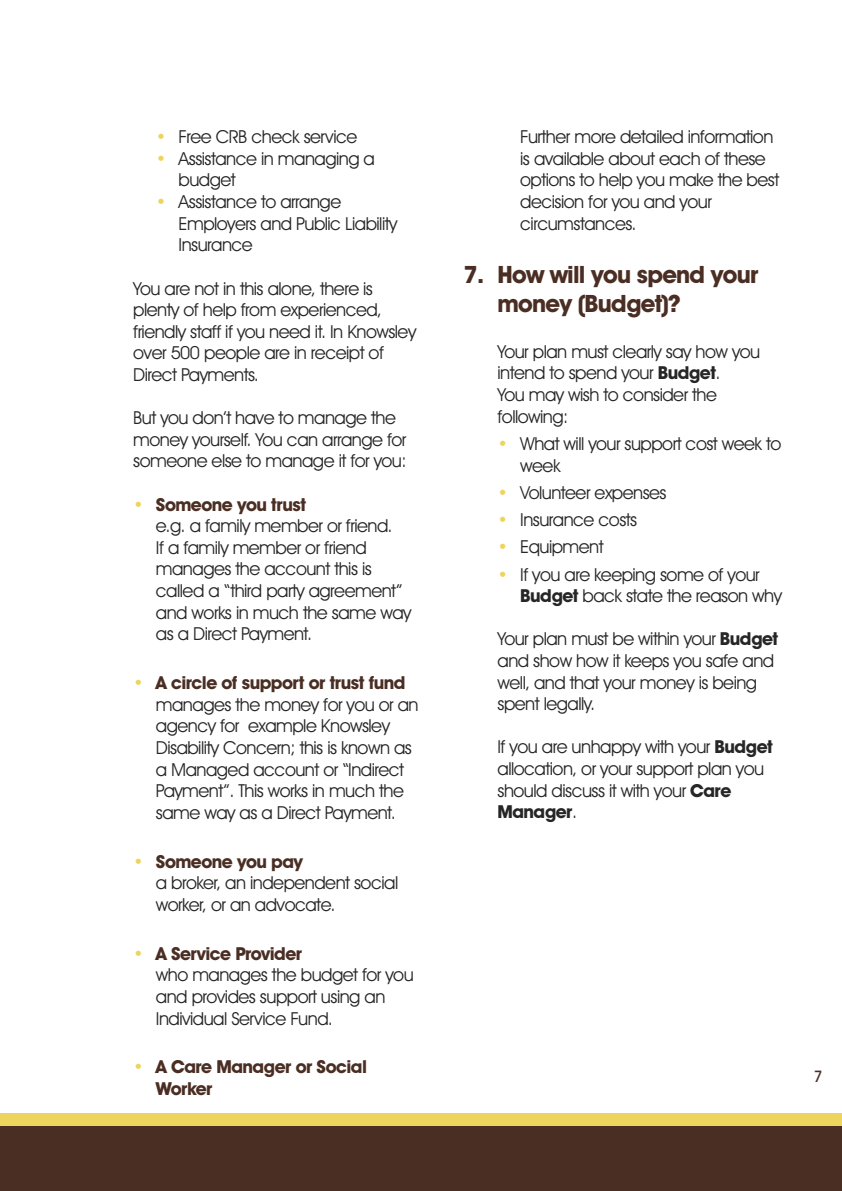
<style>
.page{position:relative;width:842px;height:1191px;background:#fff}
.page>*{position:absolute;margin:0;border:0;box-sizing:border-box;transform-origin:0 0}
.t1{font:700 24px/28.8px "Avant Garde IT Cby BT";letter-spacing:-.03em;color:#4a2e23}
.t2{font:18px/21.6px "Avant Garde IT Cby BT";letter-spacing:-.03em;color:#272627}
.t3{font:700 18px/21.6px "Avant Garde IT Cby BT";letter-spacing:-.03em;color:#4a2e23}
.t4{font:500 16px "Avant Garde IT Cby BT";color:#4a2e23}
.s1{color:#edd45c}
.s2{font-weight:700;color:#4a2e23}
.s3{font-weight:400;color:#edd45c}
.s4{font-weight:700}
</style>
<div class="page">
<div style="left:0;top:1113px;width:842px;height:65px;background:#edd45c"></div>
<div style="left:0;top:1126px;width:842px;height:65px;background:#4a2e23"></div>
<p class="t2" style="left:156px;top:128px;width:203px"><span class="s1">•</span> Free CRB check service</p>
<p class="t2" style="left:179px;top:149px;width:198px;text-indent:-23px"><span class="s1">•</span> Assistance in managing a budget</p>
<p class="t2" style="left:179px;top:192px;width:220px;text-indent:-23px"><span class="s1">•</span> Assistance to arrange<br>Employers and Public Liability<br>Insurance</p>
<p class="t2" style="left:133px;top:279px;width:285px">You are not in this alone, there is plenty of help from experienced, friendly staff if you need it. In Knowsley over 500 people are in receipt of<br>Direct Payments.</p>
<p class="t2" style="left:133px;top:408px;width:275px">But you don’t have to manage the money yourself. You can arrange for someone else to manage it for you:</p>
<p class="t2" style="left:156px;top:495px;width:257px;text-indent:-23px"><span class="s1">•</span> <span class="s2">Someone you trust<br></span>e.g. a family member or friend.<br>If a family member or friend manages the account this is called a “third party agreement” and works in much the same way as a Direct Payment.</p>
<p class="t2" style="left:156px;top:673px;width:264px;text-indent:-23px"><span class="s1">•</span> <span class="s2">A circle of support or trust fund </span>manages the money for you or an agency for example Knowsley<br>Disability Concern; this is known as a Managed account or “Indirect<br>Payment”. This works in much the same way as a Direct Payment.</p>
<p class="t2" style="left:156px;top:852px;width:244px;text-indent:-23px"><span class="s1">•</span> <span class="s2">Someone you pay<br></span>a broker, an independent social worker, or an advocate.</p>
<p class="t2" style="left:156px;top:944px;width:259px;text-indent:-23px"><span class="s1">•</span> <span class="s2">A Service Provider<br></span>who manages the budget for you and provides support using an<br>Individual Service Fund.</p>
<p class="t3" style="left:156px;top:1057px;width:213px;text-indent:-23px"><span class="s3">•</span> A Care Manager or Social<br>Worker</p>
<p class="t2" style="left:520px;top:128px;width:261px">Further more detailed information is available about each of these options to help you make the best decision for you and your circumstances.</p>
<h1 class="t1" style="left:497px;top:262px;width:262px;text-indent:-34px">7. How will you spend your money (Budget)?</h1>
<p class="t2" style="left:497px;top:342px;width:264px">Your plan must clearly say how you intend to spend your <span class="s4">Budget</span>.<br>You may wish to consider the following:</p>
<p class="t2" style="left:520px;top:434px;width:263px;text-indent:-23px"><span class="s1">•</span> What will your support cost week to week</p>
<p class="t2" style="left:497px;top:483px;width:171px"><span class="s1">•</span> Volunteer expenses</p>
<p class="t2" style="left:497px;top:510px;width:141px"><span class="s1">•</span> Insurance costs</p>
<p class="t2" style="left:497px;top:537px;width:108px"><span class="s1">•</span> Equipment</p>
<p class="t2" style="left:520px;top:565px;width:263px;text-indent:-23px"><span class="s1">•</span> If you are keeping some of your<br><span class="s4">Budget</span> back state the reason why</p>
<p class="t2" style="left:497px;top:630px;width:282px">Your plan must be within your <span class="s4">Budget </span>and show how it keeps you safe and well, and that your money is being spent legally.</p>
<p class="t2" style="left:497px;top:738px;width:277px">If you are unhappy with your <span class="s4">Budget </span>allocation, or your support plan you should discuss it with your <span class="s4">Care<br>Manager</span>.</p>
<p class="t4" style="left:814px;top:1070px;width:11px">7</p>
</div>
